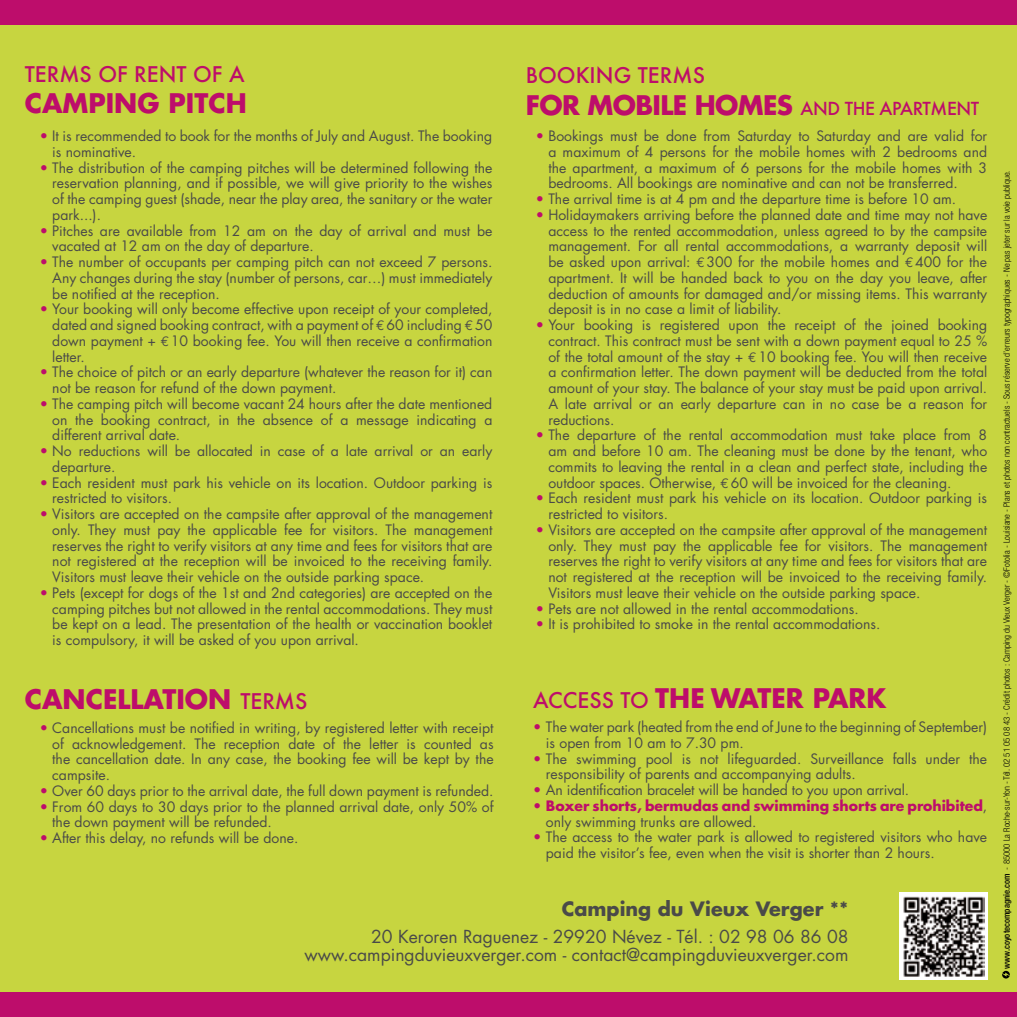
<style>
.page{position:relative;width:1017px;height:1017px;background:#c7d540}
.page>*{position:absolute;margin:0;border:0;box-sizing:border-box;transform-origin:0 0}
.t1{font:700 26.25px "Futura";color:#bd0d6b}
.t2{font:500 21px "Futura";color:#bd0d6b}
.t3{font:700 19.25px "Futura";color:#4a4a49}
.t4{font:17.5px/17.5px "Futura";color:#4a4a49;text-align:right}
.t5{font:500 17.5px "Futura";letter-spacing:-.025em;color:#bd0d6b}
.t6{font:14px/15.8px "Futura";color:#4a4a49;text-align:justify}
.t7{font:700 14px/15.8px "Futura";color:#bd0d6b}
.t8{font:300 condensed 8.75px "Helvetica Neue LT Std";color:#000}
.s1{color:#bd0d6b}
.s2{font-family:"Euro Mono"}
.s3{font-weight:700;font-size:26.25px}
.s4{font-weight:500;font-size:21px}
.s5{font-weight:400}
.s6{font-weight:400;color:#4a4a49}
.s7{font-weight:500}
</style>
<div class="page">
<div style="left:0;top:992px;width:1017px;height:25px;background:#bd0d6b"></div>
<div style="left:0;top:0;width:1017px;height:25px;background:#bd0d6b"></div>
<div style="left:899px;top:893px;width:88px;height:87px;background:#fff"></div>
<img style="left:903px;top:896px;width:81px;height:81px">
<svg style="left:1002px;top:971px;width:8px;height:7px"></svg>
<h2 class="t2" style="left:25px;top:60px;width:221px">TERMS OF RENT OF A</h2>
<h1 class="t1" style="left:25px;top:85px;width:223px">CAMPING PITCH</h1>
<p class="t6" style="left:52px;top:128px;width:442px;text-indent:-13px"><span class="s1">•</span> It is recommended to book for the months of July and August. The booking is nominative.</p>
<p class="t6" style="left:52px;top:159px;width:442px;text-indent:-13px"><span class="s1">•</span> The distribution of the camping pitches will be determined following the reservation planning, and if possible, we will give priority to the wishes of the camping guest (shade, near the play area, the sanitary or the water park...).</p>
<p class="t6" style="left:52px;top:222px;width:442px;text-indent:-13px"><span class="s1">•</span> Pitches are available from 12 am on the day of arrival and must be vacated at 12 am on the day of departure.</p>
<p class="t6" style="left:52px;top:254px;width:442px;text-indent:-13px"><span class="s1">•</span> The number of occupants per camping pitch can not exceed 7 persons.<br>Any changes during the stay (number of persons, car…) must immediately be notified at the reception.</p>
<p class="t6" style="left:52px;top:301px;width:442px;text-indent:-13px"><span class="s1">•</span> Your booking will only become effective upon receipt of your completed, dated and signed booking contract, with a payment of <span class="s2">€</span> 60 including <span class="s2">€</span> 50 down payment + <span class="s2">€</span> 10 booking fee. You will then receive a confirmation letter.</p>
<p class="t6" style="left:52px;top:364px;width:442px;text-indent:-13px"><span class="s1">•</span> The choice of pitch or an early departure (whatever the reason for it) can not be reason for refund of the down payment.</p>
<p class="t6" style="left:52px;top:396px;width:442px;text-indent:-13px"><span class="s1">•</span> The camping pitch will become vacant 24 hours after the date mentioned on the booking contract, in the absence of a message indicating a different arrival date.</p>
<p class="t6" style="left:52px;top:443px;width:442px;text-indent:-13px"><span class="s1">•</span> No reductions will be allocated in case of a late arrival or an early departure.</p>
<p class="t6" style="left:52px;top:474px;width:442px;text-indent:-13px"><span class="s1">•</span> Each resident must park his vehicle on its location. Outdoor parking is restricted to visitors.</p>
<p class="t6" style="left:52px;top:506px;width:442px;text-indent:-13px"><span class="s1">•</span> Visitors are accepted on the campsite after approval of the management only. They must pay the applicable fee for visitors. The management reserves the right to verify visitors at any time and fees for visitors that are not registered at the reception will be invoiced to the receiving family.<br>Visitors must leave their vehicle on the outside parking space.</p>
<p class="t6" style="left:52px;top:585px;width:442px;text-indent:-13px"><span class="s1">•</span> Pets (except for dogs of the 1st and 2nd categories) are accepted on the camping pitches but not allowed in the rental accommodations. They must be kept on a lead. The presentation of the health or vaccination booklet is compulsory, it will be asked of you upon arrival.</p>
<h2 class="t2" style="left:526px;top:61px;width:181px">BOOKING TERMS</h2>
<p class="t5" style="left:526px;top:96px;width:455px"><span class="s3">FOR MOBILE HOMES</span> AND THE APARTMENT</p>
<p class="t6" style="left:548px;top:128px;width:440px;text-indent:-13px"><span class="s1">•</span> Bookings must be done from Saturday to Saturday and are valid for a maximum of 4 persons for the mobile homes with 2 bedrooms and the apartment, a maximum of 6 persons for the mobile homes with 3 bedrooms. All bookings are nominative and can not be transferred.</p>
<p class="t6" style="left:536px;top:191px;width:422px"><span class="s1">•</span> The arrival time is at 4 pm and the departure time is before 10 am.</p>
<p class="t6" style="left:548px;top:207px;width:440px;text-indent:-13px"><span class="s1">•</span> Holidaymakers arriving before the planned date and time may not have access to the rented accommodation, unless agreed to by the campsite management. For all rental accommodations, a warranty deposit will be asked upon arrival: <span class="s2">€</span> 300 for the mobile homes and <span class="s2">€</span> 400 for the apartment. It will be handed back to you on the day you leave, after deduction of amounts for damaged and/or missing items. This warranty deposit is in no case a limit of liability.</p>
<p class="t6" style="left:548px;top:317px;width:440px;text-indent:-13px"><span class="s1">•</span> Your booking is registered upon the receipt of the joined booking contract. This contract must be sent with a down payment equal to 25 % of the total amount of the stay + <span class="s2">€</span> 10 booking fee. You will then receive a confirmation letter. The down payment will be deducted from the total amount of your stay. The balance of your stay must be paid upon arrival.<br>A late arrival or an early departure can in no case be a reason for reductions.</p>
<p class="t6" style="left:548px;top:427px;width:440px;text-indent:-13px"><span class="s1">•</span> The departure of the rental accommodation must take place from 8 am and before 10 am. The cleaning must be done by the tenant, who commits to leaving the rental in a clean and perfect state, including the outdoor spaces. Otherwise, <span class="s2">€</span> 60 will be invoiced for the cleaning.</p>
<p class="t6" style="left:548px;top:490px;width:440px;text-indent:-13px"><span class="s1">•</span> Each resident must park his vehicle on its location. Outdoor parking is restricted to visitors.</p>
<p class="t6" style="left:548px;top:522px;width:440px;text-indent:-13px"><span class="s1">•</span> Visitors are accepted on the campsite after approval of the management only. They must pay the applicable fee for visitors. The management reserves the right to verify visitors at any time and fees for visitors that are not registered at the reception will be invoiced to the receiving family.<br>Visitors must leave their vehicle on the outside parking space.</p>
<p class="t6" style="left:536px;top:600px;width:325px"><span class="s1">•</span> Pets are not allowed in the rental accommodations.</p>
<p class="t6" style="left:536px;top:616px;width:346px"><span class="s1">•</span> It is prohibited to smoke in the rental accommodations.</p>
<h1 class="t1" style="left:25px;top:681px;width:284px">CANCELLATION <span class="s4">TERMS</span></h1>
<h1 class="t1" style="left:533px;top:680px;width:355px"><span class="s4">ACCESS TO</span> THE WATER PARK</h1>
<p class="t6" style="left:52px;top:720px;width:443px;text-indent:-13px"><span class="s1">•</span> Cancellations must be notified in writing, by registered letter with receipt of acknowledgement. The reception date of the letter is counted as the cancellation date. In any case, the booking fee will be kept by the campsite.</p>
<p class="t6" style="left:40px;top:783px;width:455px"><span class="s1">•</span> Over 60 days prior to the arrival date, the full down payment is refunded.</p>
<p class="t6" style="left:52px;top:798px;width:443px;text-indent:-13px"><span class="s1">•</span> From 60 days to 30 days prior to the planned arrival date, only 50% of the down payment will be refunded.</p>
<p class="t6" style="left:40px;top:830px;width:260px"><span class="s1">•</span> After this delay, no refunds will be done.</p>
<p class="t6" style="left:546px;top:719px;width:443px;text-indent:-13px"><span class="s1">•</span> The water park (heated from the end of June to the beginning of September) is open from 10 am to 7.30 pm.</p>
<p class="t6" style="left:546px;top:750px;width:443px;text-indent:-13px"><span class="s1">•</span> The swimming pool is not lifeguarded. Surveillance falls under the responsibility of parents and accompanying adults.</p>
<p class="t6" style="left:533px;top:782px;width:377px"><span class="s1">•</span> An identification bracelet will be handed to you upon arrival.</p>
<p class="t7" style="left:546px;top:797px;width:443px;text-indent:-13px"><span class="s5">•</span> Boxer shorts, bermudas and swimming shorts are prohibited<span class="s6">, only swimming trunks are allowed.</span></p>
<p class="t6" style="left:546px;top:829px;width:443px;text-indent:-13px"><span class="s1">•</span> The access to the water park is allowed to registered visitors who have paid the visitor’s fee, even when the visit is shorter than 2 hours.</p>
<h3 class="t3" style="left:562px;top:895px;width:288px">Camping du Vieux Verger **</h3>
<p class="t4" style="left:305px;top:928px;width:545px">20 Keroren Raguenez - 29920 Névez - Tél. : 02 98 06 86 08 www.campingduvieuxverger.com - contact@campingduvieuxverger.com</p>
<p class="t8" style="left:1002px;top:969px;width:800px;rotate:-90deg"><span class="s7">www.coyotecompagnie.com</span> - 85000 La Roche-sur-Yon - Tél. 02 51 05 08 43 - Crédit photos : Camping du Vieux Verger - ©Fotolia - Louisiane - Plans et photos non contractuels - Sous réserve d’erreurs typographiques - Ne pas jeter sur la voie publique.</p>
</div>
